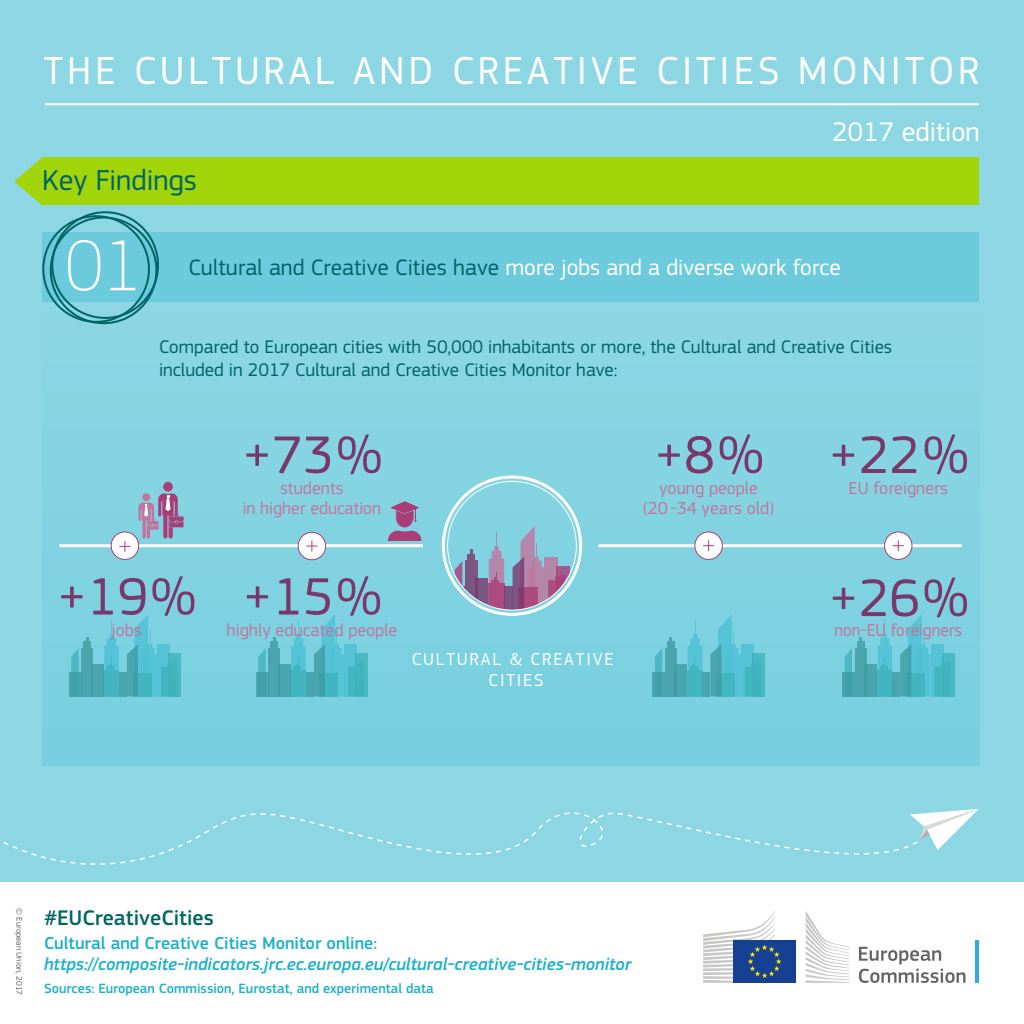
<style>
.page{position:relative;width:1024px;height:1024px;background:#fff}
.page>*{position:absolute;margin:0;border:0;box-sizing:border-box;transform-origin:0 0}
.t1{font:100 75px "EC Square Sans Pro";color:#fff;scale:.96 1}
.t2{font:55px "EC Square Sans Pro";color:#79376b}
.t3{font:54.6px "EC Square Sans Pro";color:#79376b}
.t4{font:40.7px "EC Square Sans Pro";letter-spacing:.095em;color:#fff}
.t5{font:30px "EC Square Sans Pro";color:#006465}
.t6{font:28px "EC Square Sans Pro";color:#fff}
.t7{font:23.2px "EC Square Sans Pro";color:#006465}
.t8{font:500 22px "EC Square Sans Pro";color:#066}
.t9{font:19px/22.8px "EC Square Sans Pro";color:#006465}
.t10{font:18px/20px "EC Square Sans Pro";color:#c1759d;text-align:center}
.t11{font:italic 500 18px "EC Square Sans Pro";color:#1cb0ca}
.t12{font:500 18px "EC Square Sans Pro";color:#1cb0ca}
.t13{font:18px/21.6px "EC Square Sans Pro";letter-spacing:.1em;color:#fff;text-align:center}
.t14{font:18px "EC Square Sans Pro";color:#c1759d;scale:.96 1}
.t15{font:500 14px "EC Square Sans Pro";color:#1cb0ca}
.t16{font:8.5px "EC Square Sans Pro";color:#646363}
.s1{color:#fff}
</style>
<div class="page">
<div style="left:0;top:0;width:1024px;height:891px;background:#8dd7e4"></div>
<div style="left:43px;top:232px;width:936px;height:69px;background:#6bcbdc"></div>
<div style="left:43px;top:302px;width:937px;height:463px;background:#83d3e1"></div>
<div style="left:168px;top:653px;width:13px;height:43px;background:#4ab8c2"></div>
<svg style="left:71px;top:648px;width:8px;height:24px"></svg>
<div style="left:103px;top:670px;width:16px;height:26px;background:#3fa0a8"></div>
<svg style="left:104px;top:621px;width:15px;height:75px"></svg>
<svg style="left:127px;top:614px;width:50px;height:82px"></svg>
<div style="left:91px;top:664px;width:12px;height:32px;background:#4aa5ae"></div>
<div style="left:81px;top:648px;width:12px;height:48px;background:#4aa5ae"></div>
<div style="left:84px;top:641px;width:7px;height:7px;background:#4aa5af"></div>
<svg style="left:86px;top:637px;width:3px;height:4px"></svg>
<div style="left:69px;top:672px;width:12px;height:24px;background:#40a0a8"></div>
<div style="left:119px;top:672px;width:8px;height:24px;background:#49a5ae"></div>
<div style="left:355px;top:653px;width:13px;height:43px;background:#4ab8c2"></div>
<svg style="left:258px;top:648px;width:8px;height:24px"></svg>
<div style="left:290px;top:670px;width:16px;height:26px;background:#3fa0a8"></div>
<svg style="left:291px;top:621px;width:15px;height:75px"></svg>
<svg style="left:314px;top:614px;width:50px;height:82px"></svg>
<div style="left:278px;top:664px;width:12px;height:32px;background:#4aa5ae"></div>
<div style="left:268px;top:648px;width:12px;height:48px;background:#4aa5ae"></div>
<div style="left:271px;top:641px;width:7px;height:7px;background:#4aa5af"></div>
<svg style="left:273px;top:637px;width:3px;height:4px"></svg>
<div style="left:256px;top:672px;width:12px;height:24px;background:#40a0a8"></div>
<div style="left:306px;top:672px;width:8px;height:24px;background:#49a5ae"></div>
<div style="left:752px;top:653px;width:13px;height:43px;background:#4ab8c2"></div>
<svg style="left:655px;top:648px;width:7px;height:24px"></svg>
<div style="left:687px;top:670px;width:15px;height:26px;background:#41b5c0"></div>
<svg style="left:688px;top:621px;width:14px;height:49px"></svg>
<svg style="left:710px;top:614px;width:50px;height:82px"></svg>
<div style="left:675px;top:664px;width:12px;height:32px;background:#4aa5ae"></div>
<div style="left:665px;top:648px;width:12px;height:48px;background:#4aa5ae"></div>
<div style="left:667px;top:641px;width:7px;height:7px;background:#4aa5af"></div>
<div style="left:652px;top:672px;width:13px;height:24px;background:#40a0a8"></div>
<div style="left:702px;top:672px;width:8px;height:24px;background:#49a5ae"></div>
<div style="left:942px;top:653px;width:13px;height:43px;background:#4ab8c2"></div>
<svg style="left:845px;top:648px;width:7px;height:24px"></svg>
<div style="left:877px;top:670px;width:15px;height:26px;background:#41b5c0"></div>
<svg style="left:878px;top:621px;width:14px;height:49px"></svg>
<svg style="left:900px;top:614px;width:50px;height:82px"></svg>
<div style="left:864px;top:664px;width:13px;height:32px;background:#4aa5ae"></div>
<div style="left:855px;top:648px;width:12px;height:48px;background:#4aa5ae"></div>
<div style="left:857px;top:641px;width:7px;height:7px;background:#4aa5af"></div>
<svg style="left:859px;top:637px;width:3px;height:4px"></svg>
<div style="left:842px;top:672px;width:13px;height:24px;background:#40a0a8"></div>
<div style="left:892px;top:672px;width:8px;height:24px;background:#49a5ae"></div>
<div style="left:442px;top:476px;width:140px;height:140px;border:3px solid #fff;border-radius:50%"></div>
<svg style="left:565px;top:566px;width:4px;height:26px"></svg>
<svg style="left:455px;top:561px;width:7px;height:25px"></svg>
<svg style="left:488px;top:584px;width:1px;height:26px"></svg>
<svg style="left:489px;top:532px;width:15px;height:78px"></svg>
<svg style="left:513px;top:526px;width:52px;height:84px"></svg>
<svg style="left:478px;top:578px;width:10px;height:32px"></svg>
<svg style="left:465px;top:561px;width:13px;height:46px"></svg>
<div style="left:468px;top:554px;width:7px;height:7px;background:#7a5682"></div>
<svg style="left:470px;top:550px;width:3px;height:4px"></svg>
<svg style="left:454px;top:586px;width:11px;height:12px"></svg>
<div style="left:504px;top:586px;width:9px;height:24px;background:#7a5682"></div>
<hr style="left:59px;top:544px;width:364px;height:3px;background:#fff">
<hr style="left:599px;top:544px;width:363px;height:3px;background:#fff">
<div style="left:111px;top:532px;width:28px;height:27px;background:#fff;border-radius:50%"></div>
<div style="left:111px;top:531px;width:28px;height:29px;border:1px solid #ab3d76;border-radius:50%"></div>
<svg style="left:119px;top:541px;width:11px;height:11px"></svg>
<div style="left:298px;top:532px;width:28px;height:28px;background:#fff;border-radius:50%"></div>
<div style="left:298px;top:532px;width:28px;height:28px;border:1px solid #ab3d76;border-radius:50%"></div>
<svg style="left:306px;top:541px;width:11px;height:11px"></svg>
<div style="left:695px;top:532px;width:27px;height:27px;background:#fff;border-radius:50%"></div>
<div style="left:694px;top:531px;width:29px;height:29px;border:1px solid #ab3d76;border-radius:50%"></div>
<svg style="left:703px;top:540px;width:11px;height:11px"></svg>
<div style="left:885px;top:532px;width:27px;height:27px;background:#fff;border-radius:50%"></div>
<div style="left:884px;top:531px;width:28px;height:29px;border:1px solid #ab3d76;border-radius:50%"></div>
<svg style="left:893px;top:540px;width:11px;height:11px"></svg>
<div style="left:163px;top:482px;width:10px;height:10px;background:#ab3d76;border-radius:50%"></div>
<svg style="left:138px;top:493px;width:46px;height:46px"></svg>
<svg style="left:388px;top:501px;width:33px;height:40px"></svg>
<div style="left:42px;top:158px;width:937px;height:47px;background:#a2d40a"></div>
<svg style="left:14px;top:158px;width:28px;height:47px"></svg>
<div style="left:51px;top:211px;width:108px;height:108px;border:2px solid #006465;border-radius:50%"></div>
<div style="left:42px;top:215px;width:108px;height:108px;border:2px solid #006465;border-radius:50%"></div>
<svg style="left:3px;top:812px;width:906px;height:53px"></svg>
<svg style="left:910px;top:809px;width:69px;height:41px"></svg>
<hr style="left:45px;top:103px;width:934px;height:2px;background:#fff">
<div style="left:0;top:882px;width:1024px;height:142px;background:#fff"></div>
<svg style="left:859px;top:947px;width:106px;height:36px"></svg>
<hr style="left:975px;top:941px;width:4px;height:42px;background:#31abe2">
<svg style="left:806px;top:911px;width:43px;height:72px"></svg>
<div style="left:733px;top:941px;width:63px;height:42px;background:#164193"></div>
<svg style="left:703px;top:911px;width:79px;height:72px"></svg>
<h3 class="t4" style="left:44px;top:47px;width:937px">THE CULTURAL AND CREATIVE CITIES MONITOR</h3>
<h3 class="t6" style="left:832px;top:116px;width:149px">2017 edition</h3>
<h3 class="t5" style="left:42px;top:163px;width:156px">Key Findings</h3>
<h1 class="t1" style="left:65px;top:222px;width:81px">01</h1>
<p class="t7" style="left:188px;top:254px;width:654px">Cultural and Creative Cities have <span class="s1">more jobs and a diverse work force</span></p>
<p class="t9" style="left:159px;top:336px;width:735px">Compared to European cities with 50,000 inhabitants or more, the Cultural and Creative Cities included in 2017 Cultural and Creative Cities Monitor have:</p>
<h2 class="t2" style="left:242px;top:423px;width:142px">+73%</h2>
<p class="t10" style="left:243px;top:478px;width:140px">students<br>in higher education</p>
<h2 class="t2" style="left:654px;top:423px;width:111px">+8%</h2>
<p class="t10" style="left:643px;top:478px;width:133px">young people (20-34 years old)</p>
<h2 class="t2" style="left:828px;top:423px;width:142px">+22%</h2>
<p class="t10" style="left:849px;top:478px;width:101px">EU foreigners</p>
<h3 class="t3" style="left:57px;top:565px;width:141px">+19%</h3>
<p class="t10" style="left:112px;top:620px;width:32px">jobs</p>
<h3 class="t3" style="left:242px;top:565px;width:141px">+15%</h3>
<p class="t10" style="left:226px;top:620px;width:172px">highly educated people</p>
<p class="t13" style="left:412px;top:648px;width:203px">CULTURAL &amp; CREATIVE<br>CITIES</p>
<p class="t16" style="left:24px;top:908px;width:88px;rotate:90deg">© European Union, 2017</p>
<p class="t8" style="left:44px;top:905px;width:171px">#EUCreativeCities</p>
<p class="t12" style="left:44px;top:932px;width:335px">Cultural and Creative Cities Monitor online:</p>
<p class="t11" style="left:44px;top:954px;width:589px">https://composite-indicators.jrc.ec.europa.eu/cultural-creative-cities-monitor</p>
<p class="t15" style="left:44px;top:981px;width:391px">Sources: European Commission, Eurostat, and experimental data</p>
<h2 class="t2" style="left:828px;top:566px;width:142px">+26%</h2>
<p class="t14" style="left:834px;top:619px;width:135px">non-EU foreigners</p>
</div>
